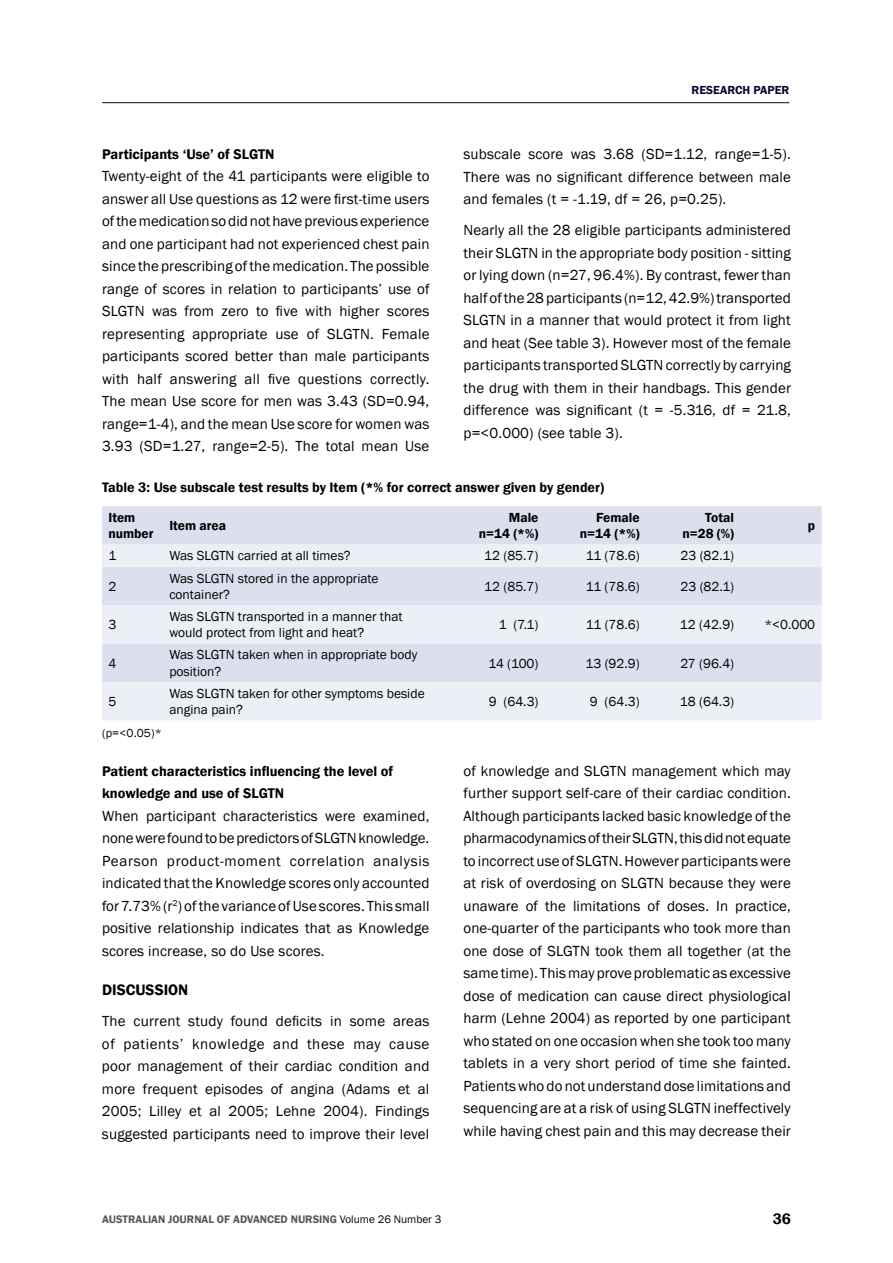
<style>
.page{position:relative;width:893px;height:1263px;background:#fff}
.page>*{position:absolute;margin:0;border:0;box-sizing:border-box;transform-origin:0 0}
.t1{font:600 15.6px "Franklin Gothic";color:#000}
.t2{font:15px/22.5px "Franklin Gothic";letter-spacing:.01em;color:#000;text-align:justify}
.t3{font:600 14.4px/22.5px "Franklin Gothic";color:#000}
.t4{font:600 14.1px "Franklin Gothic";color:#000}
.t5{font:13.5px/16.2px "Franklin Gothic";color:#000}
.t6{font:600 13.5px/16.2px "Franklin Gothic";color:#000;text-align:right}
.t7{font:600 12px "Franklin Gothic";color:#080a2d}
.t8{font:12px "Franklin Gothic";color:#000}
.t9{font:600 11.25px "Franklin Gothic";color:#58585a}
.s1{font-weight:400;color:#000}
</style>
<div class="page">
<hr style="left:102px;top:102px;width:687px;height:1px;background:#080a2d">
<div style="left:102px;top:506px;width:720px;height:38px;background:#dcdfed"></div>
<svg style="left:102px;top:544px;width:720px;height:176px;background:#e5e8f2"></svg>
<p class="t3" style="left:102px;top:143px;width:174px">Participants ‘Use’ of SLGTN</p>
<p class="t2" style="left:102px;top:165px;width:329px">Twenty‑eight of the 41 participants were eligible to answer all Use questions as 12 were first‑time users of the medication so did not have previous experience and one participant had not experienced chest pain since the prescribing of the medication. The possible range of scores in relation to participants’ use of SLGTN was from zero to five with higher scores representing appropriate use of SLGTN. Female participants scored better than male participants with half answering all five questions correctly.<br>The mean Use score for men was 3.43 (SD=0.94, range=1‑4), and the mean Use score for women was 3.93 (SD=1.27, range=2‑5). The total mean Use</p>
<p class="t7" style="left:691px;top:83px;width:99px">RESEARCH PAPER</p>
<p class="t2" style="left:463px;top:143px;width:329px">subscale score was 3.68 (SD=1.12, range=1‑5).<br>There was no significant difference between male and females (t = ‑1.19, df = 26, p=0.25).</p>
<p class="t2" style="left:463px;top:219px;width:329px">Nearly all the 28 eligible participants administered their SLGTN in the appropriate body position ‑ sitting or lying down (n=27, 96.4%). By contrast, fewer than half of the 28 participants (n=12, 42.9%) transported SLGTN in a manner that would protect it from light and heat (See table 3). However most of the female participants transported SLGTN correctly by carrying the drug with them in their handbags. This gender difference was significant (t = ‑5.316, df = 21.8, p=&lt;0.000) (see table 3).</p>
<p class="t4" style="left:102px;top:478px;width:504px">Table 3: Use subscale test results by Item (*% for correct answer given by gender)</p>
<p class="t6" style="left:108px;top:509px;width:47px;text-align:left">Item number</p>
<p class="t6" style="left:169px;top:518px;width:58px">Item area</p>
<p class="t6" style="left:479px;top:509px;width:61px">Male n=14 (*%)</p>
<p class="t6" style="left:580px;top:509px;width:61px">Female n=14 (*%)</p>
<p class="t6" style="left:682px;top:509px;width:53px">Total n=28 (%)</p>
<p class="t6" style="left:808px;top:518px;width:9px">p</p>
<p class="t5" style="left:108px;top:548px;width:9px">1</p>
<p class="t5" style="left:169px;top:548px;width:183px">Was SLGTN carried at all times?</p>
<p class="t5" style="left:484px;top:548px;width:56px">12 (85.7)</p>
<p class="t5" style="left:586px;top:548px;width:55px">11 (78.6)</p>
<p class="t5" style="left:680px;top:548px;width:55px">23 (82.1)</p>
<p class="t5" style="left:108px;top:578px;width:9px">2</p>
<p class="t5" style="left:169px;top:570px;width:211px">Was SLGTN stored in the appropriate container?</p>
<p class="t5" style="left:484px;top:578px;width:56px">12 (85.7)</p>
<p class="t5" style="left:586px;top:578px;width:55px">11 (78.6)</p>
<p class="t5" style="left:680px;top:578px;width:55px">23 (82.1)</p>
<p class="t5" style="left:108px;top:617px;width:9px">3</p>
<p class="t5" style="left:169px;top:609px;width:235px">Was SLGTN transported in a manner that would protect from light and heat?</p>
<p class="t5" style="left:499px;top:617px;width:41px">1 (7.1)</p>
<p class="t5" style="left:586px;top:617px;width:55px">11 (78.6)</p>
<p class="t5" style="left:680px;top:617px;width:56px">12 (42.9)</p>
<p class="t5" style="left:764px;top:617px;width:52px">*&lt;0.000</p>
<p class="t5" style="left:108px;top:655px;width:9px">4</p>
<p class="t5" style="left:169px;top:647px;width:249px">Was SLGTN taken when in appropriate body position?</p>
<p class="t5" style="left:488px;top:655px;width:51px">14 (100)</p>
<p class="t5" style="left:586px;top:655px;width:56px">13 (92.9)</p>
<p class="t5" style="left:681px;top:655px;width:55px">27 (96.4)</p>
<p class="t5" style="left:108px;top:694px;width:9px">5</p>
<p class="t5" style="left:169px;top:685px;width:257px">Was SLGTN taken for other symptoms beside angina pain?</p>
<p class="t5" style="left:489px;top:694px;width:51px">9 (64.3)</p>
<p class="t5" style="left:590px;top:694px;width:51px">9 (64.3)</p>
<p class="t5" style="left:680px;top:694px;width:56px">18 (64.3)</p>
<p class="t8" style="left:102px;top:726px;width:61px">(p=&lt;0.05)*</p>
<p class="t3" style="left:102px;top:760px;width:293px">Patient characteristics influencing the level of knowledge and use of SLGTN</p>
<p class="t2" style="left:102px;top:805px;width:329px">When participant characteristics were examined, none were found to be predictors of SLGTN knowledge.<br>Pearson product‑moment correlation analysis indicated that the Knowledge scores only accounted for 7.73% (r<sup>2</sup>) of the variance of Use scores. This small positive relationship indicates that as Knowledge scores increase, so do Use scores.</p>
<p class="t1" style="left:102px;top:980px;width:20px">Discussion</p>
<p class="t2" style="left:102px;top:1010px;width:329px">The current study found deficits in some areas of patients’ knowledge and these may cause poor management of their cardiac condition and more frequent episodes of angina (Adams et al 2005; Lilley et al 2005; Lehne 2004). Findings suggested participants need to improve their level</p>
<p class="t2" style="left:463px;top:760px;width:329px">of knowledge and SLGTN management which may further support self‑care of their cardiac condition.<br>Although participants lacked basic knowledge of the pharmacodynamics of their SLGTN, this did not equate to incorrect use of SLGTN. However participants were at risk of overdosing on SLGTN because they were unaware of the limitations of doses. In practice, one‑quarter of the participants who took more than one dose of SLGTN took them all together (at the same time). This may prove problematic as excessive dose of medication can cause direct physiological harm (Lehne 2004) as reported by one participant who stated on one occasion when she took too many tablets in a very short period of time she fainted.<br>Patients who do not understand dose limitations and sequencing are at a risk of using SLGTN ineffectively while having chest pain and this may decrease their</p>
<p class="t9" style="left:102px;top:1213px;width:341px">AUSTRALIAN JOURNAL OF ADVANCED NURSING <span class="s1">Volume 26 Number 3</span></p>
<p class="t1" style="left:773px;top:1209px;width:20px">36</p>
</div>
